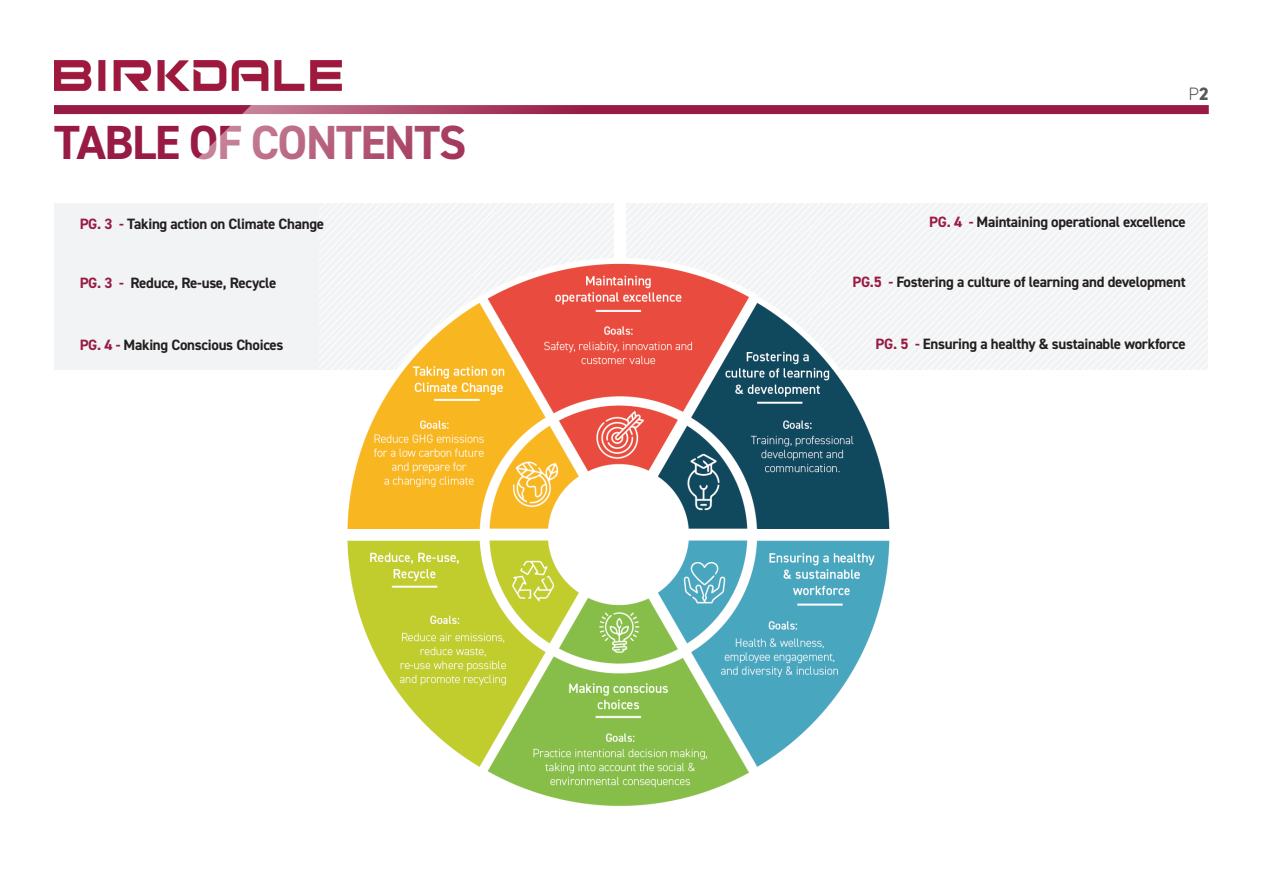
<style>
.page{position:relative;width:1263px;height:893px;background:#fff}
.page>*{position:absolute;margin:0;border:0;box-sizing:border-box;transform-origin:0 0}
.t1{font:700 48px "DIN2014";letter-spacing:-.03em;color:#971b44}
.t2{font:300 18px "DIN2014";color:#57585a}
.IntroPara{font:700 15px "DIN2014";letter-spacing:-.02em;color:#231f20}
.s1{font-weight:800}
.s2{color:#971b44}
</style>
<div class="page">
<div style="left:54px;top:105px;width:1155px;height:9px;background:#971b44"></div>
<svg style="left:54px;top:90px;width:904px;height:25px"></svg>
<div style="left:54px;top:203px;width:1154px;height:167px;background:#f2f3f4"></div>
<div style="left:614px;top:203px;width:12px;height:167px;background:#fff"></div>
<img style="left:329px;top:256px;width:582px;height:550px">
<img style="left:54px;top:60px;width:288px;height:30px">
<p class="t2" style="left:1188px;top:83px;width:22px">P<span class="s1">2</span></p>
<p class="t1" style="left:54px;top:110px;width:413px">TABLE OF CONTENTS</p>
<p class="IntroPara" style="left:80px;top:213px;width:246px"><span class="s2">PG. 3 -</span> Taking action on Climate Change</p>
<p class="IntroPara" style="left:929px;top:212px;width:258px"><span class="s2">PG. 4 -</span> Maintaining operational excellence</p>
<p class="IntroPara" style="left:80px;top:273px;width:198px"><span class="s2">PG. 3 -</span> Reduce, Re-use, Recycle</p>
<p class="IntroPara" style="left:852px;top:272px;width:335px"><span class="s2">PG.5 -</span> Fostering a culture of learning and development</p>
<p class="IntroPara" style="left:80px;top:335px;width:205px"><span class="s2">PG. 4 -</span> Making Conscious Choices</p>
<p class="IntroPara" style="left:876px;top:334px;width:312px"><span class="s2">PG. 5 -</span> Ensuring a healthy &amp; sustainable workforce</p>
</div>
